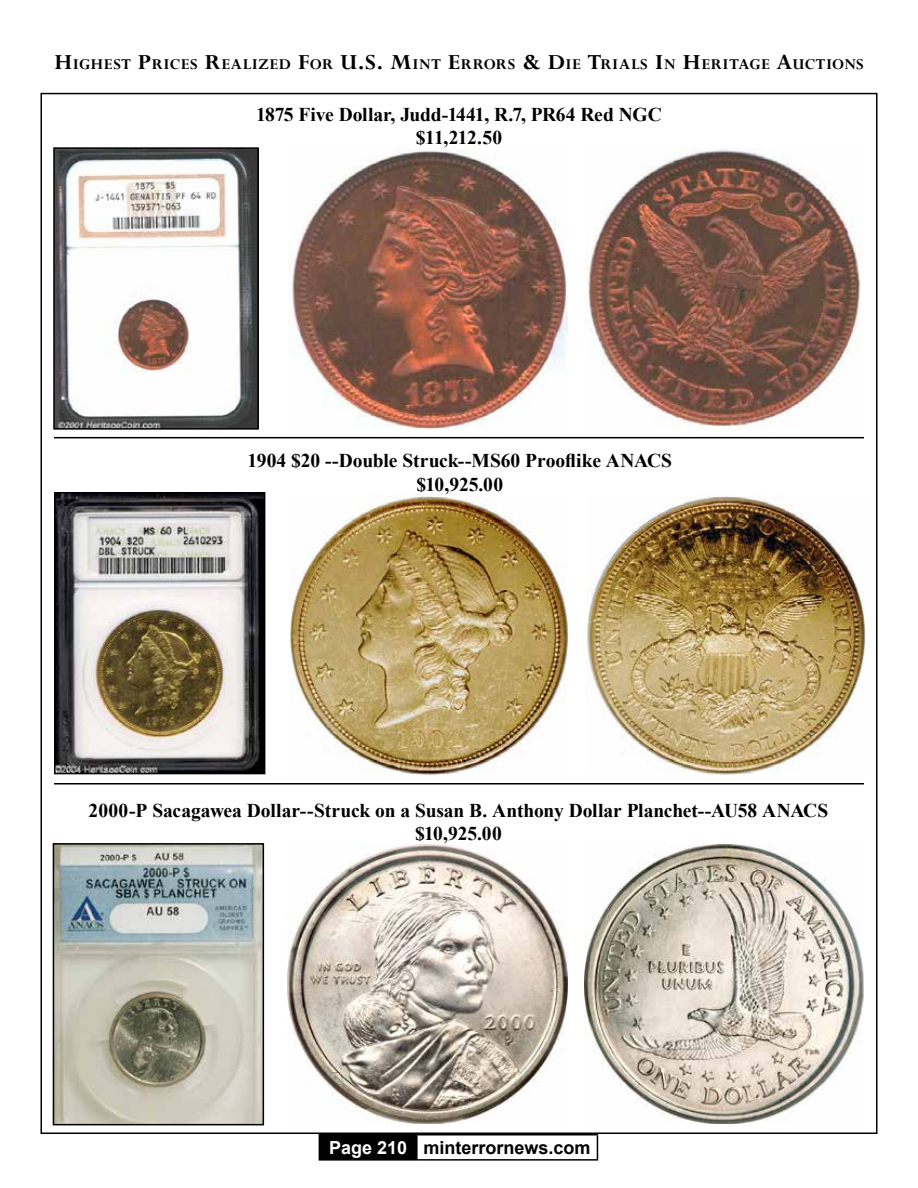
<style>
.page{position:relative;width:918px;height:1188px;background:#fff}
.page>*{position:absolute;margin:0;border:0;box-sizing:border-box;transform-origin:0 0}
.t1{font:700 19.5px/23.4px "Times New Roman";letter-spacing:-.005em;color:#000;text-align:center}
.t2{font:700 18px "Arial";color:#000}
.t3{font:700 16.8px "Perpetua";letter-spacing:.035em;color:#000}
.s1{font-size:24px}
.s2{color:#fff}
</style>
<div class="page">
<div style="left:319px;top:1135px;width:98px;height:25px;background:#000"></div>
<hr style="left:319px;top:1134px;width:98px;height:2px;background:#000">
<hr style="left:417px;top:1134px;width:181px;height:2px;background:#000">
<hr style="left:416px;top:1136px;width:2px;height:23px;background:#000">
<svg style="left:597px;top:1136px;width:1px;height:23px"></svg>
<hr style="left:319px;top:1159px;width:98px;height:2px;background:#000">
<hr style="left:417px;top:1159px;width:181px;height:2px;background:#000">
<hr style="left:54px;top:437px;width:810px;height:1px;background:#000">
<hr style="left:54px;top:783px;width:810px;height:1px;background:#000">
<img style="left:56px;top:150px;width:200px;height:277px">
<div style="left:53px;top:147px;width:206px;height:283px;border:2px solid #000"></div>
<img style="left:288px;top:150px;width:280px;height:278px">
<img style="left:585px;top:149px;width:277px;height:277px">
<img style="left:57px;top:495px;width:205px;height:276px">
<div style="left:54px;top:492px;width:211px;height:282px;border:2px solid #000"></div>
<img style="left:289px;top:495px;width:280px;height:279px">
<img style="left:586px;top:495px;width:279px;height:279px">
<img style="left:56px;top:846px;width:205px;height:276px">
<div style="left:53px;top:843px;width:211px;height:282px;border:2px solid #000"></div>
<img style="left:288px;top:845px;width:279px;height:279px">
<img style="left:585px;top:845px;width:279px;height:279px">
<p class="t3" style="left:54px;top:54px;width:811px"><span class="s1">H</span>IGHEST <span class="s1">P</span>RICES <span class="s1">R</span>EALIZED <span class="s1">F</span>OR <span class="s1">U.S. M</span>INT <span class="s1">E</span>RRORS <span class="s1">&amp; D</span>IE <span class="s1">T</span>RIALS <span class="s1">I</span>N <span class="s1">H</span>ERITAGE <span class="s1">A</span>UCTIONS</p>
<p class="t1" style="left:256px;top:102px;width:407px">1875 Five Dollar, Judd-1441, R.7, PR64 Red NGC $11,212.50</p>
<p class="t1" style="left:247px;top:448px;width:426px">1904 $20 --Double Struck--MS60 Prooflike ANACS $10,925.00</p>
<p class="t1" style="left:89px;top:798px;width:741px">2000-P Sacagawea Dollar--Struck on a Susan B. Anthony Dollar Planchet--AU58 ANACS $10,925.00</p>
<p class="t2" style="left:329px;top:1136px;width:263px"><span class="s2">Page 210</span> minterrornews.com</p>
</div>
